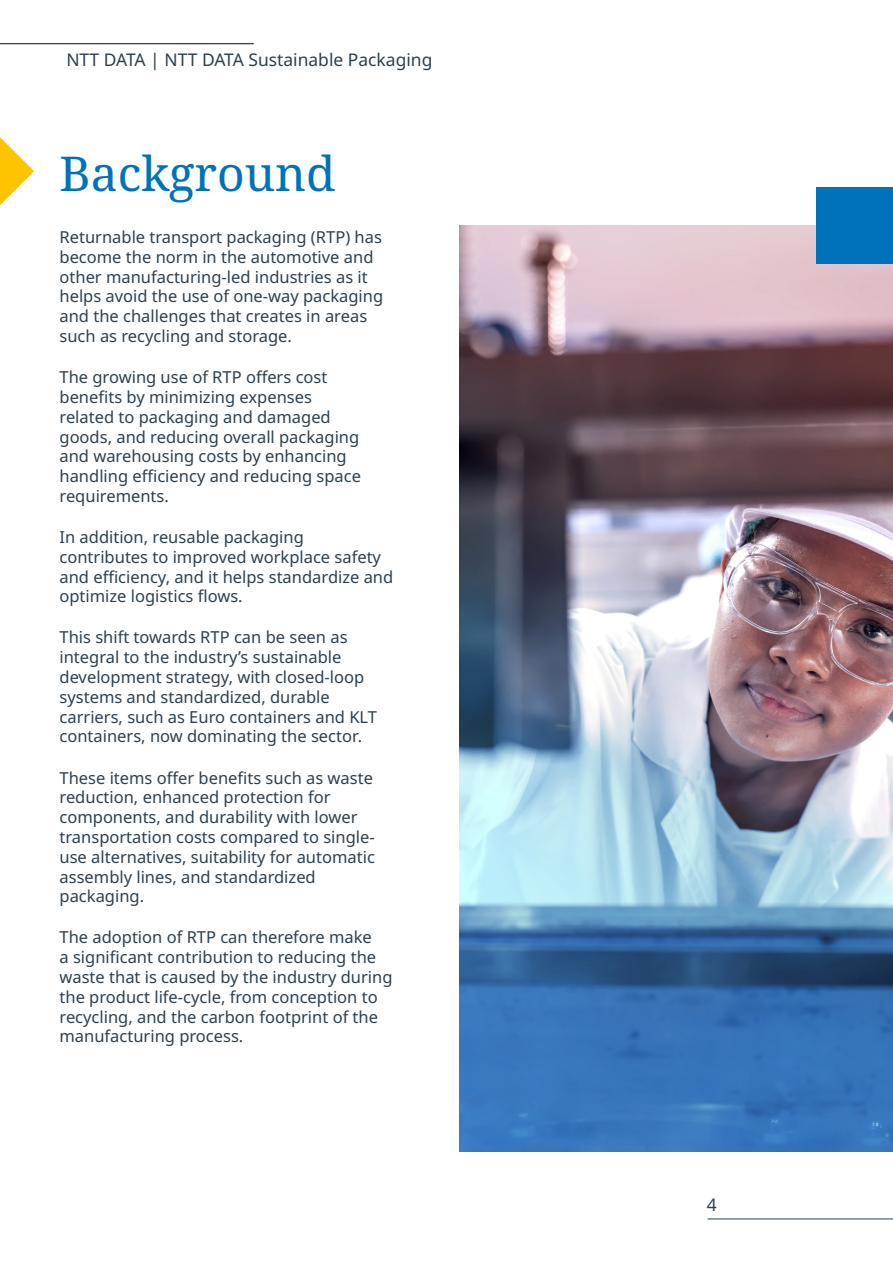
<style>
.page{position:relative;width:893px;height:1263px;background:#fff}
.page>*{position:absolute;margin:0;border:0;box-sizing:border-box;transform-origin:0 0}
.t1{font:48px "Noto Serif";color:#0072bc}
.t2{font:17.4px "Noto Sans";color:#2e404d}
.t3{font:16.5px/19.8px "Noto Sans";color:#2e404d}
</style>
<div class="page">
<svg style="left:0;top:137px;width:34px;height:68px"></svg>
<hr style="left:708px;top:1219px;width:185px;height:1px;background:#2e404d">
<hr style="left:0;top:43px;width:254px;height:1px;background:#2e404d">
<img style="left:460px;top:225px;width:433px;height:927px">
<div style="left:816px;top:187px;width:77px;height:77px;background:#0072bc"></div>
<p class="t2" style="left:66px;top:48px;width:368px">NTT DATA | NTT DATA Sustainable Packaging</p>
<h1 class="t1" style="left:60px;top:141px;width:278px">Background</h1>
<p class="t3" style="left:60px;top:227px;width:325px">Returnable transport packaging (RTP) has become the norm in the automotive and other manufacturing-led industries as it helps avoid the use of one-way packaging and the challenges that creates in areas such as recycling and storage.</p>
<p class="t3" style="left:60px;top:368px;width:303px">The growing use of RTP offers cost benefits by minimizing expenses related to packaging and damaged goods, and reducing overall packaging and warehousing costs by enhancing handling efficiency and reducing space requirements.</p>
<p class="t3" style="left:60px;top:527px;width:335px">In addition, reusable packaging contributes to improved workplace safety and efficiency, and it helps standardize and optimize logistics flows.</p>
<p class="t3" style="left:60px;top:628px;width:319px">This shift towards RTP can be seen as integral to the industry’s sustainable development strategy, with closed-loop systems and standardized, durable carriers, such as Euro containers and KLT containers, now dominating the sector.</p>
<p class="t3" style="left:60px;top:768px;width:317px">These items offer benefits such as waste reduction, enhanced protection for components, and durability with lower transportation costs compared to single&shy;use alternatives, suitability for automatic assembly lines, and standardized packaging.</p>
<p class="t3" style="left:60px;top:928px;width:335px">The adoption of RTP can therefore make<br>a significant contribution to reducing the waste that is caused by the industry during the product life-cycle, from conception to recycling, and the carbon footprint of the manufacturing process.</p>
<p class="t2" style="left:707px;top:1193px;width:11px">4</p>
</div>
